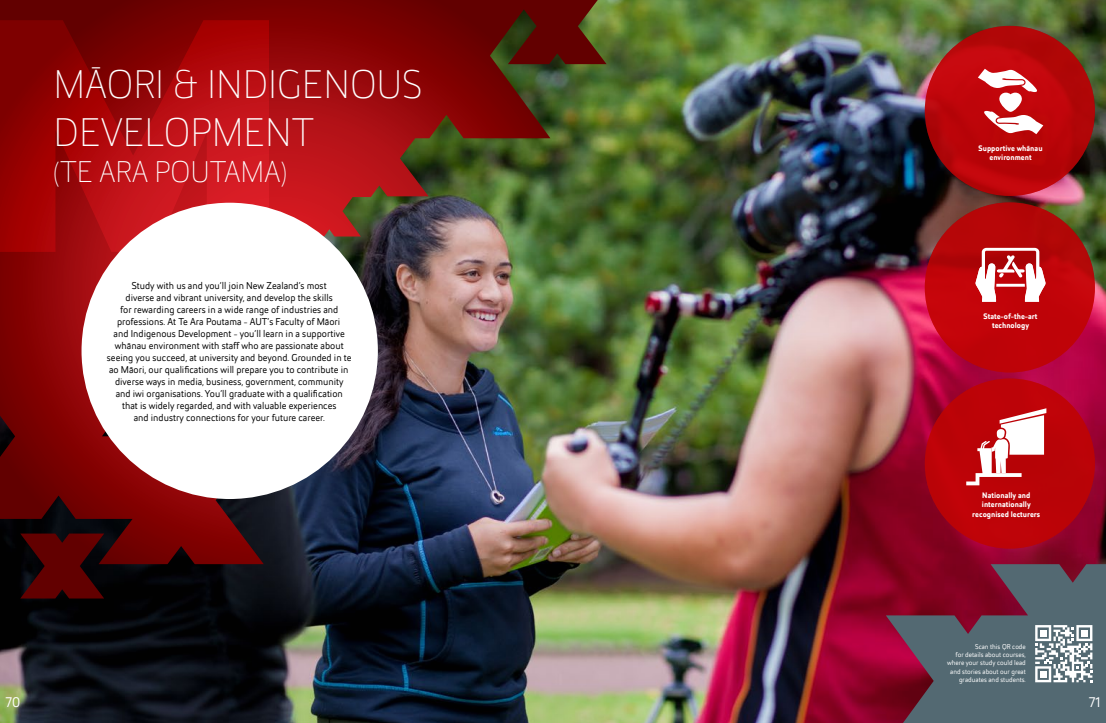
<style>
.page{position:relative;width:1106px;height:723px;background:#fff}
.page>*{position:absolute;margin:0;border:0;box-sizing:border-box;transform-origin:0 0}
.t1{font:900 333.3px "Helia Core";color:#fff;scale:1.1 1}
.t2{font:100 40px/48px "Helia Core";color:#fff}
.t3{font:100 30px "Helia Core";color:#fff}
.t4{font:14px "Helia Core";color:#fff}
.t5{font:10px/12px "Helia Core";color:#000;text-align:center}
.t6{font:700 8px/9.6px "Helia Core";color:#fff;text-align:center}
.t7{font:7px/8.4px "Helia Core";color:#fff;text-align:right}
.s1{font-size:9px}
</style>
<div class="page">
<img style="left:0;top:0;width:1106px;height:723px">
<img style="left:0;top:0;width:606px;height:598px">
<div style="left:81px;top:203px;width:297px;height:296px;background:#fff;border-radius:50%"></div>
<svg style="left:885px;top:564px;width:221px;height:159px;background:#624859"></svg>
<div style="left:924px;top:202px;width:170px;height:170px;background:linear-gradient(to bottom,#b20809,#c40209);border-radius:50%"></div>
<svg style="left:1035px;top:625px;width:57px;height:57px"></svg>
<div style="left:1039px;top:671px;width:7px;height:7px;background:#fff"></div>
<svg style="left:924px;top:26px;width:170px;height:170px;background:#b7060a"></svg>
<div style="left:924px;top:378px;width:170px;height:171px;background:#bc0308;border-radius:50%"></div>
<svg style="left:975px;top:248px;width:70px;height:54px"></svg>
<svg style="left:966px;top:408px;width:80px;height:77px"></svg>
<svg style="left:977px;top:69px;width:66px;height:65px"></svg>
<h1 class="t1" style="left:-28px;top:-102px;width:292px">M</h1>
<p class="t5" style="left:107px;top:279px;width:246px">Study with us and you’ll join New Zealand’s most<br>diverse and vibrant university, and develop the skills<br>for rewarding careers in a wide range of industries and professions. At Te Ara Poutama <span class="s1">-</span> AUT’s Faculty of Māori<br>and Indigenous Development <span class="s1">-</span> you’ll learn in a supportive whānau environment with staff who are passionate about seeing you succeed, at university and beyond. Grounded in te ao Māori, our qualifications will prepare you to contribute in diverse ways in media, business, government, community and iwi organisations. You’ll graduate with a qualification that is widely regarded, and with valuable experiences<br>and industry connections for your future career.</p>
<h2 class="t2" style="left:54px;top:59px;width:369px">MĀORI &amp; INDIGENOUS<br>DEVELOPMENT</h2>
<h3 class="t3" style="left:54px;top:153px;width:235px">(TE ARA POUTAMA)</h3>
<p class="t6" style="left:978px;top:143px;width:65px">Supportive whānau environment</p>
<p class="t6" style="left:983px;top:311px;width:56px">State-of-the-art technology</p>
<p class="t6" style="left:972px;top:490px;width:69px">Nationally and internationally recognised lecturers</p>
<p class="t7" style="left:947px;top:642px;width:80px">Scan this QR code<br>for details about courses, where your study could lead and stories about our great graduates and students.</p>
<h3 class="t4" style="left:6px;top:693px;width:16px">70</h3>
<h3 class="t4" style="left:1089px;top:693px;width:13px">71</h3>
</div>
